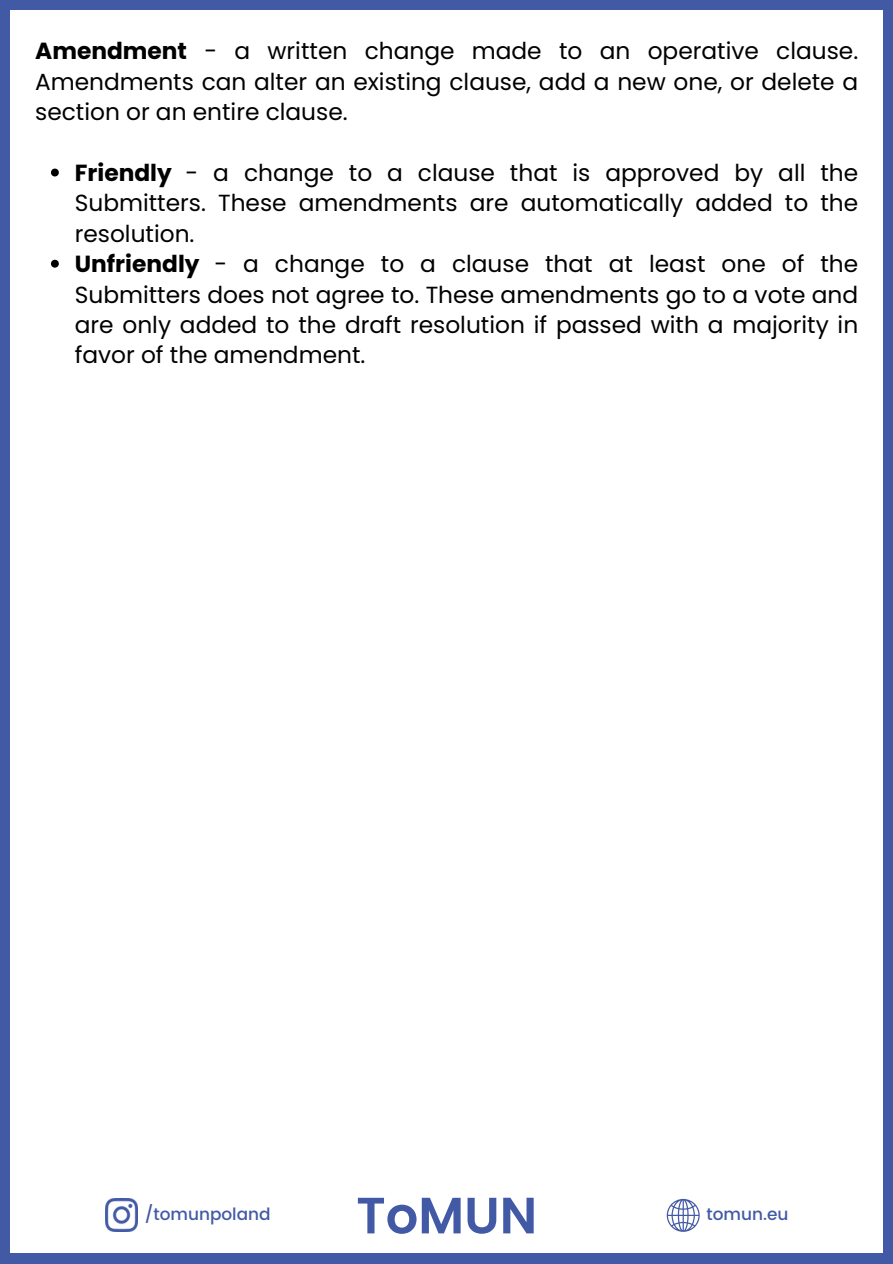
<style>
.page{position:relative;width:893px;height:1264px;background:#fff}
.page>*{position:absolute;margin:0;border:0;box-sizing:border-box;transform-origin:0 0}
.t1{font:600 51px "Poppins";color:#425aa5}
.t2{font:23.25px/30.3px "Poppins";color:#000;text-align:justify}
.t3{font:500 16.95px "Poppins";color:#425aa5}
.s1{font-weight:700}
</style>
<div class="page">
<div style="left:0;top:0;width:892px;height:1263px;background:#425aa5"></div>
<div style="left:11px;top:11px;width:871px;height:1241px;background:#fff"></div>
<svg style="left:51px;top:169px;width:8px;height:7px"></svg>
<svg style="left:51px;top:260px;width:8px;height:8px"></svg>
<svg style="left:666px;top:1198px;width:33px;height:33px"></svg>
<img style="left:105px;top:1198px;width:33px;height:33px">
<p class="t2" style="left:35px;top:36px;width:824px"><span class="s1">Amendment</span> - a written change made to an operative clause.<br>Amendments can alter an existing clause, add a new one, or delete a section or an entire clause.</p>
<p class="t2" style="left:75px;top:158px;width:784px;text-align:left"><span class="s1">Friendly</span> - a change to a clause that is approved by all the Submitters. These amendments are automatically added to the resolution.<br><span class="s1">Unfriendly</span> - a change to a clause that at least one of the Submitters does not agree to. These amendments go to a vote and are only added to the draft resolution if passed with a majority in favor of the amendment.</p>
<p class="t3" style="left:145px;top:1204px;width:127px">/tomunpoland</p>
<h1 class="t1" style="left:356px;top:1179px;width:182px">ToMUN</h1>
<p class="t3" style="left:706px;top:1204px;width:83px">tomun.eu</p>
</div>
